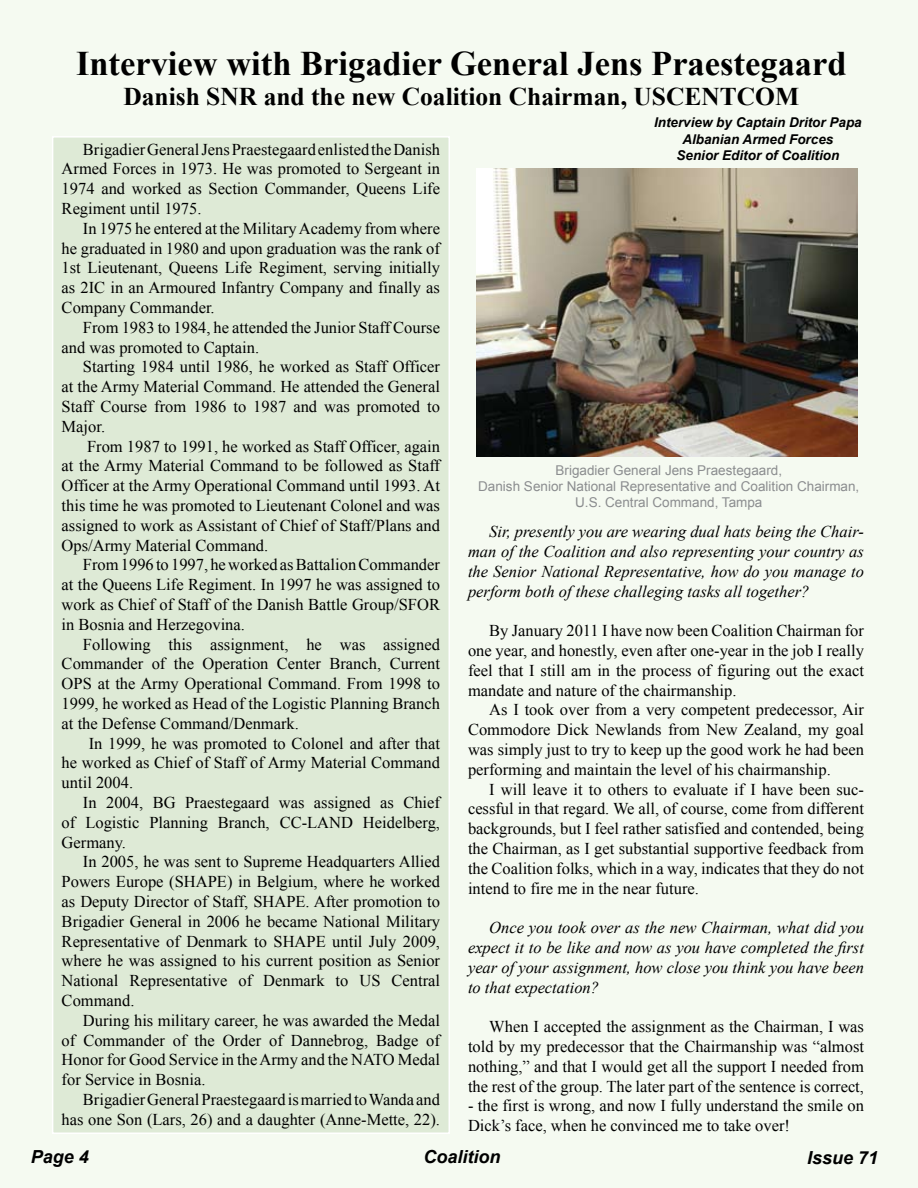
<style>
.page{position:relative;width:918px;height:1188px;background:#f5faf1}
.page>*{position:absolute;margin:0;border:0;box-sizing:border-box;transform-origin:0 0}
.t1{font:700 34.5px "Times New Roman";color:#000}
.t2{font:700 25.5px "Times New Roman";color:#000}
.t3{font:italic 700 18px "Arial";color:#000}
.t4{font:16.5px/19.8px "Times New Roman";color:#000;text-align:justify}
.t5{font:italic 16.5px/19.8px "Times New Roman";color:#000;text-align:justify}
.t6{font:13.5px/16.2px "Arial";color:#8b8d8f;text-align:center}
.t7{font:italic 700 13.5px/16.2px "Arial";color:#000;text-align:center}
</style>
<div class="page">
<div style="left:52px;top:136px;width:398px;height:998px;background:#deead6;border:2px solid #fff"></div>
<img style="left:476px;top:169px;width:382px;height:287px">
<h1 class="t1" style="left:76px;top:39px;width:772px">Interview with Brigadier General Jens Praestegaard</h1>
<h2 class="t2" style="left:123px;top:79px;width:677px">Danish SNR and the new Coalition Chairman, USCENTCOM</h2>
<p class="t4" style="left:62px;top:139px;width:380px;text-indent:21px">Brigadier General Jens Praestegaard enlisted the Danish Armed Forces in 1973. He was promoted to Sergeant in 1974 and worked as Section Commander, Queens Life Regiment until 1975.</p>
<p class="t4" style="left:62px;top:218px;width:380px;text-indent:21px">In 1975 he entered at the Military Academy from where he graduated in 1980 and upon graduation was the rank of 1st Lieutenant, Queens Life Regiment, serving initially as 2IC in an Armoured Infantry Company and finally as Company Commander.</p>
<p class="t4" style="left:62px;top:317px;width:380px;text-indent:21px">From 1983 to 1984, he attended the Junior Staff Course and was promoted to Captain.</p>
<p class="t4" style="left:62px;top:357px;width:380px;text-indent:21px">Starting 1984 until 1986, he worked as Staff Officer at the Army Material Command. He attended the General Staff Course from 1986 to 1987 and was promoted to Major.</p>
<p class="t4" style="left:62px;top:436px;width:380px;text-indent:25px">From 1987 to 1991, he worked as Staff Officer, again at the Army Material Command to be followed as Staff Officer at the Army Operational Command until 1993. At this time he was promoted to Lieutenant Colonel and was assigned to work as Assistant of Chief of Staff/Plans and Ops/Army Material Command.</p>
<p class="t4" style="left:62px;top:555px;width:380px;text-indent:21px">From 1996 to 1997, he worked as Battalion Commander at the Queens Life Regiment. In 1997 he was assigned to work as Chief of Staff of the Danish Battle Group/SFOR in Bosnia and Herzegovina.</p>
<p class="t4" style="left:62px;top:634px;width:380px;text-indent:21px">Following this assignment, he was assigned Commander of the Operation Center Branch, Current OPS at the Army Operational Command. From 1998 to 1999, he worked as Head of the Logistic Planning Branch at the Defense Command/Denmark.</p>
<p class="t4" style="left:62px;top:733px;width:380px;text-indent:27px">In 1999, he was promoted to Colonel and after that he worked as Chief of Staff of Army Material Command until 2004.</p>
<p class="t4" style="left:62px;top:792px;width:380px;text-indent:21px">In 2004, BG Praestegaard was assigned as Chief of Logistic Planning Branch, CC-LAND Heidelberg, Germany.</p>
<p class="t4" style="left:62px;top:852px;width:380px;text-indent:21px">In 2005, he was sent to Supreme Headquarters Allied Powers Europe (SHAPE) in Belgium, where he worked as Deputy Director of Staff, SHAPE. After promotion to Brigadier General in 2006 he became National Military Representative of Denmark to SHAPE until July 2009, where he was assigned to his current position as Senior National Representative of Denmark to US Central Command.</p>
<p class="t4" style="left:62px;top:1010px;width:380px;text-indent:21px">During his military career, he was awarded the Medal of Commander of the Order of Dannebrog, Badge of Honor for Good Service in the Army and the NATO Medal for Service in Bosnia.</p>
<p class="t4" style="left:62px;top:1089px;width:380px;text-align:right">Brigadier General Praestegaard is married to Wanda and has one Son (Lars, 26) and a daughter (Anne-Mette, 22).</p>
<p class="t7" style="left:654px;top:115px;width:209px">Interview by Captain Dritor Papa<br>Albanian Armed Forces<br>Senior Editor of Coalition</p>
<p class="t6" style="left:478px;top:462px;width:383px">Brigadier General Jens Praestegaard,<br>Danish Senior National Representative and Coalition Chairman,<br>U.S. Central Command, Tampa</p>
<p class="t5" style="left:468px;top:521px;width:397px;text-indent:21px">Sir, presently you are wearing dual hats being the Chair&shy;man of the Coalition and also representing your country as the Senior National Representative, how do you manage to perform both of these challeging tasks all together?</p>
<p class="t4" style="left:468px;top:621px;width:398px;text-indent:21px">By January 2011 I have now been Coalition Chairman for one year, and honestly, even after one-year in the job I really feel that I still am in the process of figuring out the exact mandate and nature of the chairmanship.</p>
<p class="t4" style="left:468px;top:700px;width:398px;text-indent:21px">As I took over from a very competent predecessor, Air Commodore Dick Newlands from New Zealand, my goal was simply just to try to keep up the good work he had been performing and maintain the level of his chairmanship.</p>
<p class="t4" style="left:468px;top:779px;width:398px;text-indent:21px">I will leave it to others to evaluate if I have been suc&shy;cessful in that regard. We all, of course, come from different backgrounds, but I feel rather satisfied and contended, being the Chairman, as I get substantial supportive feedback from the Coalition folks, which in a way, indicates that they do not intend to fire me in the near future.</p>
<p class="t5" style="left:468px;top:917px;width:398px;text-indent:21px">Once you took over as the new Chairman, what did you expect it to be like and now as you have completed the first year of your assignment, how close you think you have been to that expectation?</p>
<p class="t4" style="left:468px;top:1017px;width:398px;text-indent:21px">When I accepted the assignment as the Chairman, I was told by my predecessor that the Chairmanship was “almost nothing,” and that I would get all the support I needed from the rest of the group. The later part of the sentence is correct,</p>
<p class="t4" style="left:468px;top:1096px;width:398px">- the first is wrong, and now I fully understand the smile on<br>Dick’s face, when he convinced me to take over!</p>
<p class="t3" style="left:31px;top:1145px;width:60px">Page 4</p>
<p class="t3" style="left:424px;top:1145px;width:79px">Coalition</p>
<p class="t3" style="left:807px;top:1146px;width:73px">Issue 71</p>
</div>
